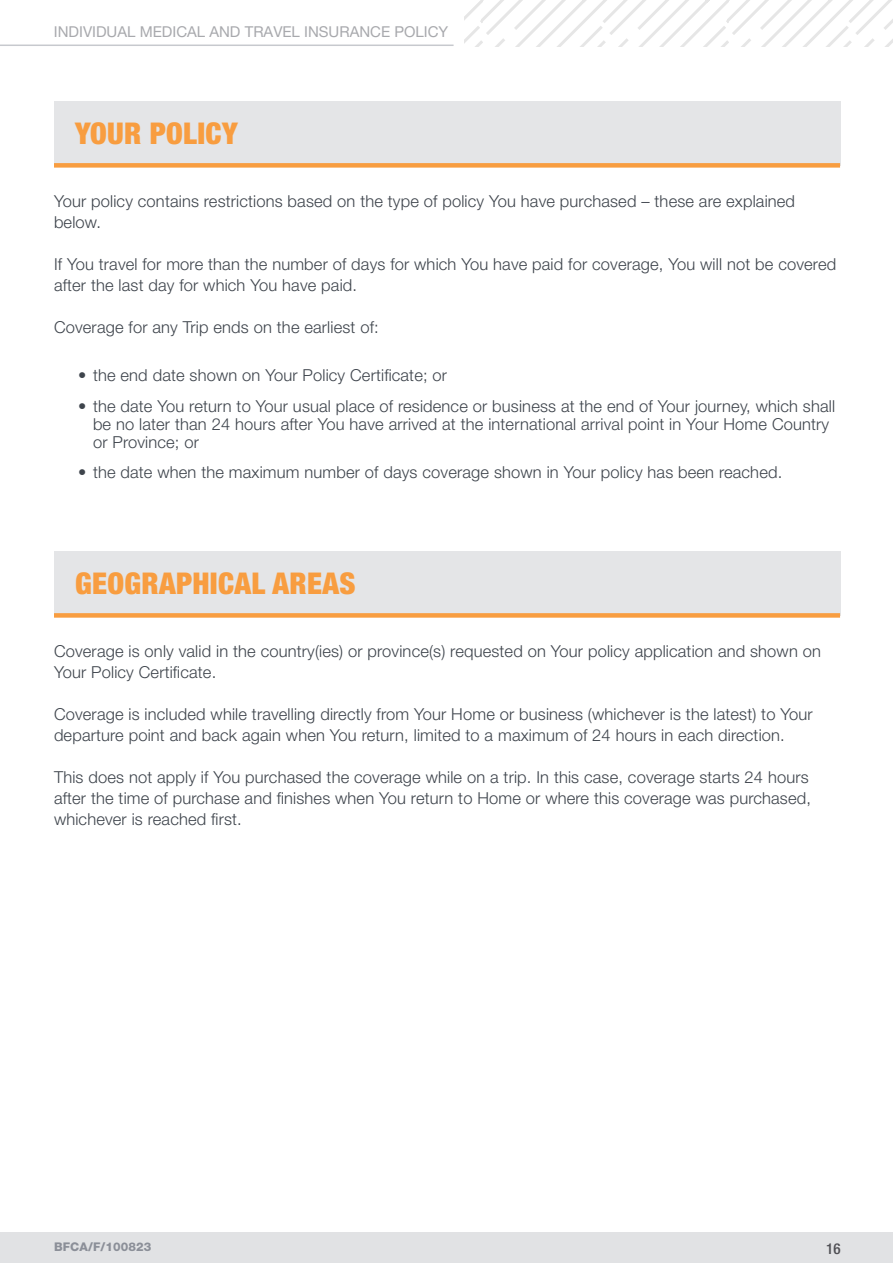
<style>
.page{position:relative;width:893px;height:1263px;background:#fff}
.page>*{position:absolute;margin:0;border:0;box-sizing:border-box;transform-origin:0 0}
.title__2{font:900 condensed 30px "Helvetica Neue LT Pro";letter-spacing:.01em;color:#f89d40}
.body{font:300 16.5px/21px "Helvetica Neue LT Pro";letter-spacing:.01em;color:#3e444c}
.t1{font:15px "Helvetica Neue LT Pro";color:#a8a9ad}
.t2{font:500 condensed 15px "Helvetica Neue LT Pro";color:#4f4f54}
.t3{font:800 12px "Helvetica Neue LT Pro";letter-spacing:.01em;color:#8b8f98}
</style>
<div class="page">
<hr style="left:0;top:45px;width:454px;height:1px;background:#c7c9ce">
<svg style="left:465px;top:0;width:428px;height:47px"></svg>
<div style="left:0;top:1232px;width:893px;height:31px;background:#e1e2e4"></div>
<div style="left:54px;top:101px;width:786px;height:64px;background:#e4e5e7"></div>
<div style="left:54px;top:163px;width:786px;height:5px;background:#f89d40"></div>
<div style="left:54px;top:551px;width:786px;height:64px;background:#e4e5e7"></div>
<div style="left:54px;top:613px;width:786px;height:5px;background:#f89d40"></div>
<p class="t1" style="left:54px;top:23px;width:396px">INDIVIDUAL MEDICAL AND TRAVEL INSURANCE POLICY</p>
<p class="title__2" style="left:75px;top:115px;width:164px">YOUR POLICY</p>
<p class="body" style="left:54px;top:191px;width:743px">Your policy contains restrictions based on the type of policy You have purchased – these are explained below.</p>
<p class="body" style="left:54px;top:254px;width:784px">If You travel for more than the number of days for which You have paid for coverage, You will not be covered after the last day for which You have paid.</p>
<p class="body" style="left:54px;top:317px;width:326px">Coverage for any Trip ends on the earliest of:</p>
<p class="body" style="left:78px;top:364px;width:371px">• the end date shown on Your Policy Certificate; or</p>
<p class="body" style="left:93px;top:396px;width:743px;line-height:18px;text-indent:-15px">• the date You return to Your usual place of residence or business at the end of Your journey, which shall be no later than 24 hours after You have arrived at the international arrival point in Your Home Country or Province; or</p>
<p class="body" style="left:78px;top:462px;width:703px">• the date when the maximum number of days coverage shown in Your policy has been reached.</p>
<p class="title__2" style="left:75px;top:565px;width:282px">GEOGRAPHICAL AREAS</p>
<p class="body" style="left:54px;top:641px;width:768px">Coverage is only valid in the country(ies) or province(s) requested on Your policy application and shown on<br>Your Policy Certificate.</p>
<p class="body" style="left:54px;top:704px;width:760px">Coverage is included while travelling directly from Your Home or business (whichever is the latest) to Your departure point and back again when You return, limited to a maximum of 24 hours in each direction.</p>
<p class="body" style="left:54px;top:767px;width:758px">This does not apply if You purchased the coverage while on a trip. In this case, coverage starts 24 hours after the time of purchase and finishes when You return to Home or where this coverage was purchased, whichever is reached first.</p>
<p class="t3" style="left:54px;top:1239px;width:99px">BFCA/F/100823</p>
<p class="t2" style="left:826px;top:1239px;width:16px">16</p>
</div>
